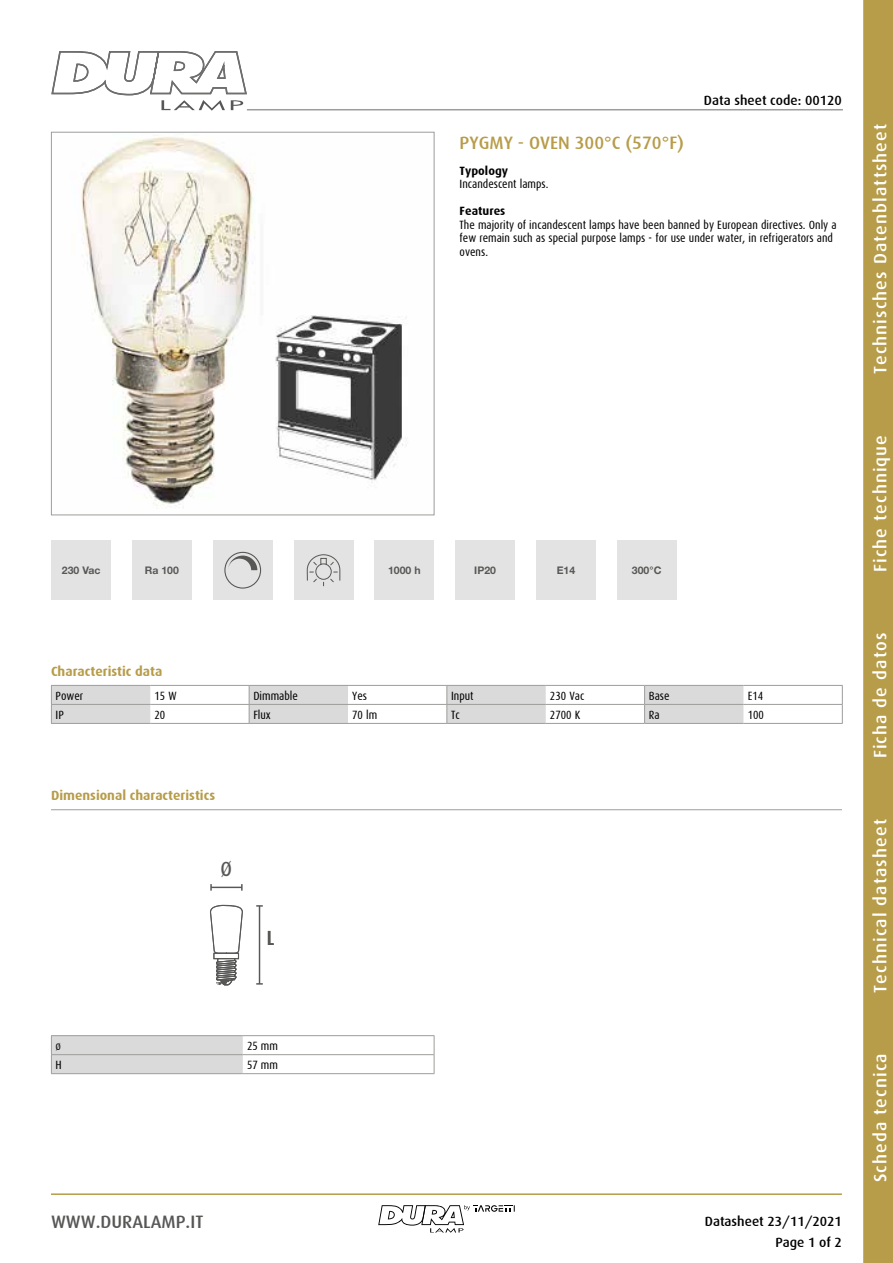
<style>
.page{position:relative;width:893px;height:1263px;background:#fff}
.page>*{position:absolute;margin:0;border:0;box-sizing:border-box;transform-origin:0 0}
.t1{font:500 20.4px "Dax Condensed";color:#575756}
.t2{font:500 18px "Dax";letter-spacing:.06em;color:#fff}
.t3{font:500 18px "Dax";color:#b79c49}
.t4{font:500 18px "Dax";color:#575756}
.t5{font:500 13.5px/21.3px "Dax";color:#000;text-align:right}
.t6{font:700 13.5px "Dax";color:#b79c49}
.t7{font:12px/13.5px "Dax Condensed";color:#000}
.t8{font:700 12px "Dax";color:#000}
.t9{font:700 10.5px "Helvetica Neue LT Std";color:#585856}
</style>
<div class="page">
<svg style="left:863px;top:0;width:30px;height:1263px;background:#b89e4d"></svg>
<hr style="left:51px;top:1193px;width:791px;height:2px;background:#b79c49">
<svg style="left:378px;top:1205px;width:137px;height:28px"></svg>
<svg style="left:51px;top:51px;width:197px;height:60px"></svg>
<hr style="left:247px;top:109px;width:596px;height:1px;background:#9d9d9c">
<img style="left:81px;top:136px;width:326px;height:370px">
<div style="left:51px;top:132px;width:383px;height:383px;border:1px solid #9d9d9c"></div>
<div style="left:51px;top:540px;width:60px;height:60px;background:#e3e3e3"></div>
<div style="left:617px;top:540px;width:59px;height:60px;background:#e3e3e3"></div>
<div style="left:375px;top:540px;width:59px;height:60px;background:#e3e3e3"></div>
<div style="left:132px;top:540px;width:60px;height:60px;background:#e3e3e3"></div>
<div style="left:455px;top:540px;width:60px;height:60px;background:#e3e3e3"></div>
<div style="left:213px;top:540px;width:60px;height:60px;background:#e3e3e3"></div>
<div style="left:224px;top:552px;width:37px;height:37px;border:1px solid #575756;border-radius:50%"></div>
<svg style="left:228px;top:555px;width:29px;height:15px"></svg>
<div style="left:536px;top:540px;width:60px;height:60px;background:#e3e3e3"></div>
<div style="left:294px;top:540px;width:59px;height:60px;background:#e3e3e3"></div>
<svg style="left:306px;top:554px;width:35px;height:33px"></svg>
<hr style="left:743px;top:685px;width:100px;height:1px;background:#9d9d9c">
<hr style="left:743px;top:704px;width:100px;height:1px;background:#9d9d9c">
<svg style="left:842px;top:686px;width:1px;height:37px"></svg>
<hr style="left:51px;top:723px;width:99px;height:1px;background:#9d9d9c">
<hr style="left:150px;top:723px;width:99px;height:1px;background:#9d9d9c">
<hr style="left:348px;top:723px;width:99px;height:1px;background:#9d9d9c">
<hr style="left:546px;top:723px;width:99px;height:1px;background:#9d9d9c">
<hr style="left:743px;top:723px;width:100px;height:1px;background:#9d9d9c">
<hr style="left:249px;top:723px;width:99px;height:1px;background:#9d9d9c">
<hr style="left:447px;top:723px;width:99px;height:1px;background:#9d9d9c">
<svg style="left:51px;top:685px;width:692px;height:38px"></svg>
<hr style="left:645px;top:723px;width:98px;height:1px;background:#9d9d9c">
<hr style="left:51px;top:1035px;width:192px;height:1px;background:#9d9d9c">
<hr style="left:243px;top:1035px;width:191px;height:1px;background:#9d9d9c">
<svg style="left:51px;top:1036px;width:192px;height:37px;background:#d7d7d7"></svg>
<hr style="left:243px;top:1054px;width:191px;height:1px;background:#9d9d9c">
<svg style="left:434px;top:1036px;width:1px;height:37px"></svg>
<hr style="left:51px;top:1073px;width:192px;height:1px;background:#9d9d9c">
<hr style="left:243px;top:1073px;width:191px;height:1px;background:#9d9d9c">
<hr style="left:211px;top:887px;width:31px;height:1px;background:#575756">
<svg style="left:210px;top:884px;width:2px;height:7px"></svg>
<svg style="left:241px;top:884px;width:2px;height:7px"></svg>
<hr style="left:259px;top:906px;width:1px;height:78px;background:#575756">
<svg style="left:256px;top:905px;width:7px;height:2px"></svg>
<svg style="left:210px;top:904px;width:33px;height:82px"></svg>
<hr style="left:51px;top:809px;width:791px;height:1px;background:#9d9d9c">
<p class="t5" style="left:704px;top:90px;width:140px">Data sheet code: 00120</p>
<h2 class="t3" style="left:460px;top:132px;width:226px">PYGMY - OVEN 300°C (570°F)</h2>
<p class="t8" style="left:460px;top:164px;width:50px">Typology</p>
<p class="t7" style="left:460px;top:178px;width:90px">Incandescent lamps.</p>
<p class="t8" style="left:460px;top:205px;width:47px">Features</p>
<p class="t7" style="left:460px;top:218px;width:379px">The majority of incandescent lamps have been banned by European directives. Only a few remain such as special purpose lamps - for use under water, in refrigerators and ovens.</p>
<p class="t9" style="left:62px;top:564px;width:40px">230 Vac</p>
<p class="t9" style="left:145px;top:564px;width:36px">Ra 100</p>
<p class="t9" style="left:388px;top:564px;width:34px">1000 h</p>
<p class="t9" style="left:474px;top:564px;width:23px">IP20</p>
<p class="t9" style="left:557px;top:564px;width:20px">E14</p>
<p class="t9" style="left:632px;top:564px;width:31px">300°C</p>
<p class="t6" style="left:51px;top:664px;width:113px">Characteristic data</p>
<p class="t7" style="left:56px;top:689px;width:29px">Power</p>
<p class="t7" style="left:155px;top:689px;width:24px">15 W</p>
<p class="t7" style="left:253px;top:689px;width:46px">Dimmable</p>
<p class="t7" style="left:352px;top:689px;width:16px">Yes</p>
<p class="t7" style="left:451px;top:689px;width:24px">Input</p>
<p class="t7" style="left:550px;top:689px;width:36px">230 Vac</p>
<p class="t7" style="left:649px;top:689px;width:22px">Base</p>
<p class="t7" style="left:748px;top:689px;width:17px">E14</p>
<p class="t7" style="left:56px;top:708px;width:10px">IP</p>
<p class="t7" style="left:154px;top:708px;width:12px">20</p>
<p class="t7" style="left:253px;top:708px;width:19px">Flux</p>
<p class="t7" style="left:352px;top:708px;width:27px">70 lm</p>
<p class="t7" style="left:451px;top:708px;width:10px">Tc</p>
<p class="t7" style="left:550px;top:708px;width:32px">2700 K</p>
<p class="t7" style="left:649px;top:708px;width:12px">Ra</p>
<p class="t7" style="left:748px;top:708px;width:18px">100</p>
<p class="t6" style="left:51px;top:788px;width:166px">Dimensional characteristics</p>
<h1 class="t1" style="left:221px;top:857px;width:13px">Ø</h1>
<h1 class="t1" style="left:267px;top:926px;width:9px">L</h1>
<p class="t7" style="left:56px;top:1040px;width:7px">ø</p>
<p class="t7" style="left:247px;top:1040px;width:32px">25 mm</p>
<p class="t7" style="left:56px;top:1059px;width:8px">H</p>
<p class="t7" style="left:247px;top:1059px;width:32px">57 mm</p>
<h2 class="t4" style="left:51px;top:1212px;width:154px">WWW.DURALAMP.IT</h2>
<p class="t5" style="left:705px;top:1211px;width:139px">Datasheet 23/11/2021<br>Page 1 of 2</p>
<h2 class="t2" style="left:870px;top:374px;width:252px;rotate:-90deg">Technisches Datenblattsheet</h2>
<h2 class="t2" style="left:870px;top:572px;width:139px;rotate:-90deg">Fiche technique</h2>
<h2 class="t2" style="left:870px;top:758px;width:127px;rotate:-90deg">Ficha de datos</h2>
<h2 class="t2" style="left:870px;top:993px;width:175px;rotate:-90deg">Technical datasheet</h2>
<h2 class="t2" style="left:870px;top:1182px;width:130px;rotate:-90deg">Scheda tecnica</h2>
</div>
